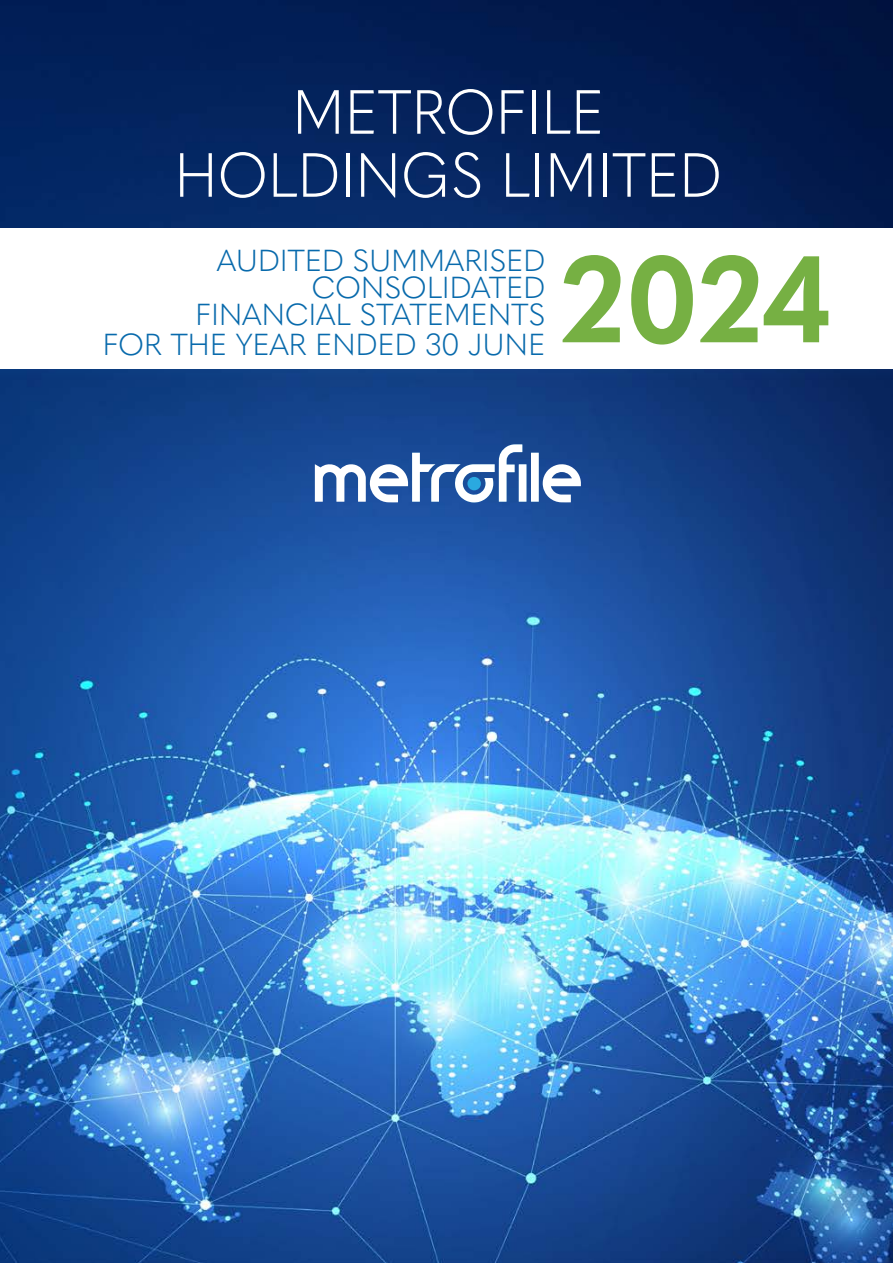
<style>
.page{position:relative;width:893px;height:1263px;background:#fff}
.page>*{position:absolute;margin:0;border:0;box-sizing:border-box;transform-origin:0 0}
.t1{font:700 120px "Quasimoda";color:#76b043;scale:.95 1}
.t2{font:300 61.5px/63px "Quasimoda";letter-spacing:-.01em;color:#fff;text-align:center;scale:.95 1}
.t3{font:300 30px/27px "Quasimoda";letter-spacing:-.01em;color:#086aac;text-align:right}
</style>
<div class="page">
<img style="left:0;top:0;width:893px;height:1263px">
<svg style="left:0;top:369px;width:893px;height:10px;background:#0e397b"></svg>
<svg style="left:315px;top:444px;width:266px;height:58px"></svg>
<div style="left:467px;top:477px;width:14px;height:13px;background:#2aa9e0;border-radius:50%"></div>
<div style="left:0;top:229px;width:893px;height:140px;background:#fff"></div>
<h2 class="t2" style="left:174px;top:77px;width:578px">METROFILE<br>HOLDINGS LIMITED</h2>
<p class="t3" style="left:195px;top:245px;width:352px">AUDITED SUMMARISED<br>CONSOLIDATED<br>FINANCIAL STATEMENTS</p>
<p class="t3" style="left:102px;top:329px;width:444px">FOR THE YEAR ENDED 30 JUNE</p>
<h1 class="t1" style="left:562px;top:207px;width:285px">2024</h1>
</div>
